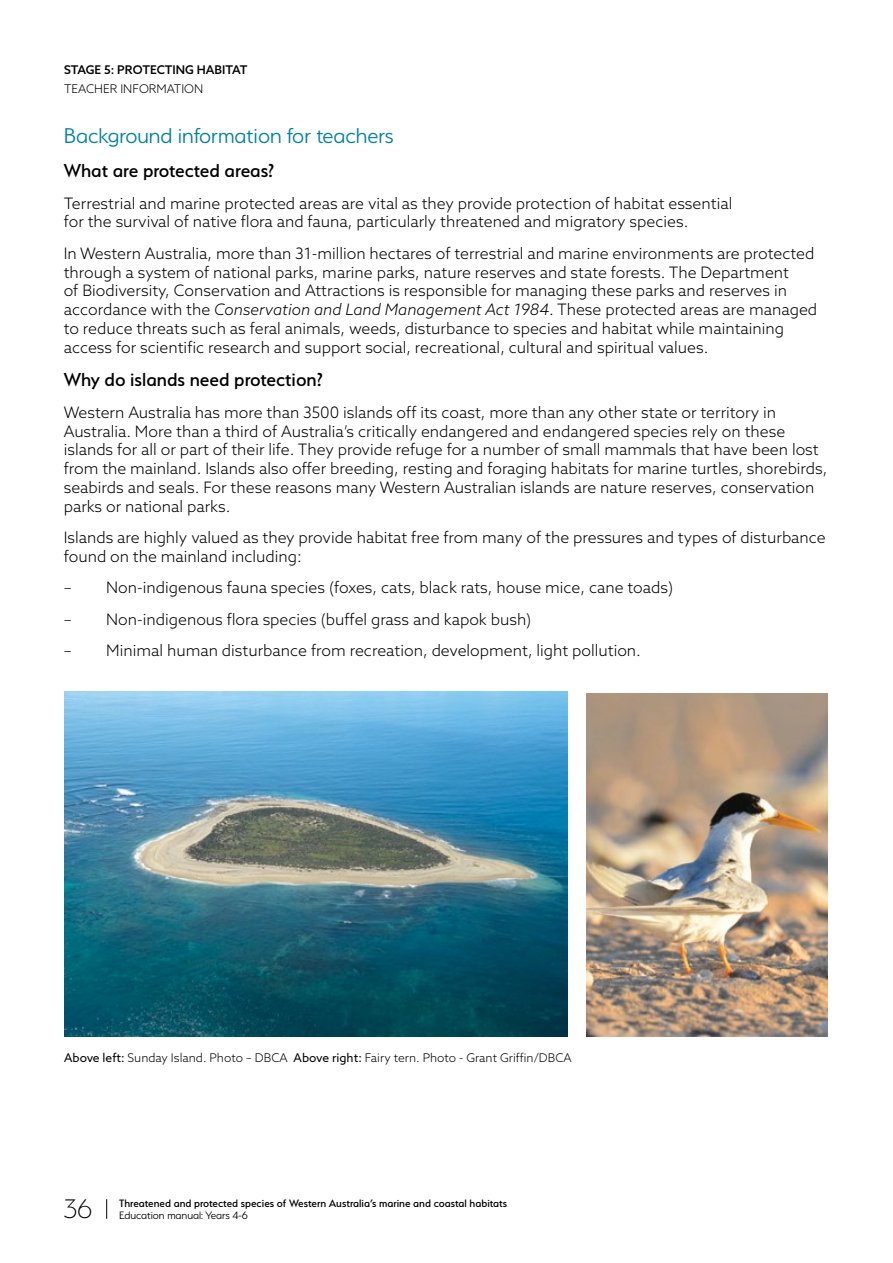
<style>
.page{position:relative;width:893px;height:1263px;background:#fff}
.page>*{position:absolute;margin:0;border:0;box-sizing:border-box;transform-origin:0 0}
.t1{font:200 30px "Serenity";color:#000}
.t2{font:300 24px "Serenity";color:#0080a2}
.t3{font:500 21px "Serenity";color:#000}
.t4{font:300 15.75px/18.8px "Azo Sans";color:#000}
.t5{font:300 12px "Azo Sans";color:#000}
.t6{font:500 12px "Serenity";color:#000}
.t7{font:300 12px "Serenity";color:#000}
.t8{font:500 12px "Azo Sans";color:#000}
.s1{font-style:italic}
.s2{font-weight:400}
</style>
<div class="page">
<svg style="left:106px;top:1199px;width:1px;height:20px"></svg>
<img style="left:64px;top:691px;width:504px;height:346px">
<img style="left:587px;top:693px;width:241px;height:344px">
<p class="t8" style="left:64px;top:62px;width:185px">STAGE 5: PROTECTING HABITAT</p>
<p class="t5" style="left:64px;top:81px;width:141px">TEACHER INFORMATION</p>
<h2 class="t2" style="left:64px;top:123px;width:331px">Background information for teachers</h2>
<h3 class="t3" style="left:64px;top:159px;width:212px">What are protected areas?</h3>
<p class="t4" style="left:64px;top:193px;width:670px">Terrestrial and marine protected areas are vital as they provide protection of habitat essential for the survival of native flora and fauna, particularly threatened and migratory species.</p>
<p class="t4" style="left:64px;top:244px;width:755px">In Western Australia, more than 31-million hectares of terrestrial and marine environments are protected through a system of national parks, marine parks, nature reserves and state forests. The Department<br>of Biodiversity, Conservation and Attractions is responsible for managing these parks and reserves in accordance with the <span class="s1">Conservation and Land Management Act 1984</span>. These protected areas are managed to reduce threats such as feral animals, weeds, disturbance to species and habitat while maintaining access for scientific research and support social, recreational, cultural and spiritual values.</p>
<h3 class="t3" style="left:64px;top:369px;width:261px">Why do islands need protection?</h3>
<p class="t4" style="left:64px;top:403px;width:765px">Western Australia has more than 3500 islands off its coast, more than any other state or territory in Australia. More than a third of Australia’s critically endangered and endangered species rely on these islands for all or part of their life. They provide refuge for a number of small mammals that have been lost from the mainland. Islands also offer breeding, resting and foraging habitats for marine turtles, shorebirds, seabirds and seals. For these reasons many Western Australian islands are nature reserves, conservation parks or national parks.</p>
<p class="t4" style="left:64px;top:528px;width:764px">Islands are highly valued as they provide habitat free from many of the pressures and types of disturbance found on the mainland including:</p>
<p class="t4" style="left:64px;top:578px;width:611px">– Non-indigenous fauna species (foxes, cats, black rats, house mice, cane toads)</p>
<p class="t4" style="left:64px;top:610px;width:469px">– Non-indigenous flora species (buffel grass and kapok bush)</p>
<p class="t4" style="left:64px;top:641px;width:579px">– Minimal human disturbance from recreation, development, light pollution.</p>
<p class="t5" style="left:64px;top:1050px;width:509px"><span class="s2">Above left:</span> Sunday Island. Photo – DBCA <span class="s2">Above right:</span> Fairy tern. Photo - Grant Griffin/DBCA</p>
<h1 class="t1" style="left:64px;top:1193px;width:30px">36</h1>
<p class="t6" style="left:119px;top:1196px;width:390px">Threatened and protected species of Western Australia’s marine and coastal habitats</p>
<p class="t7" style="left:119px;top:1209px;width:131px">Education manual: Years 4-6</p>
</div>
